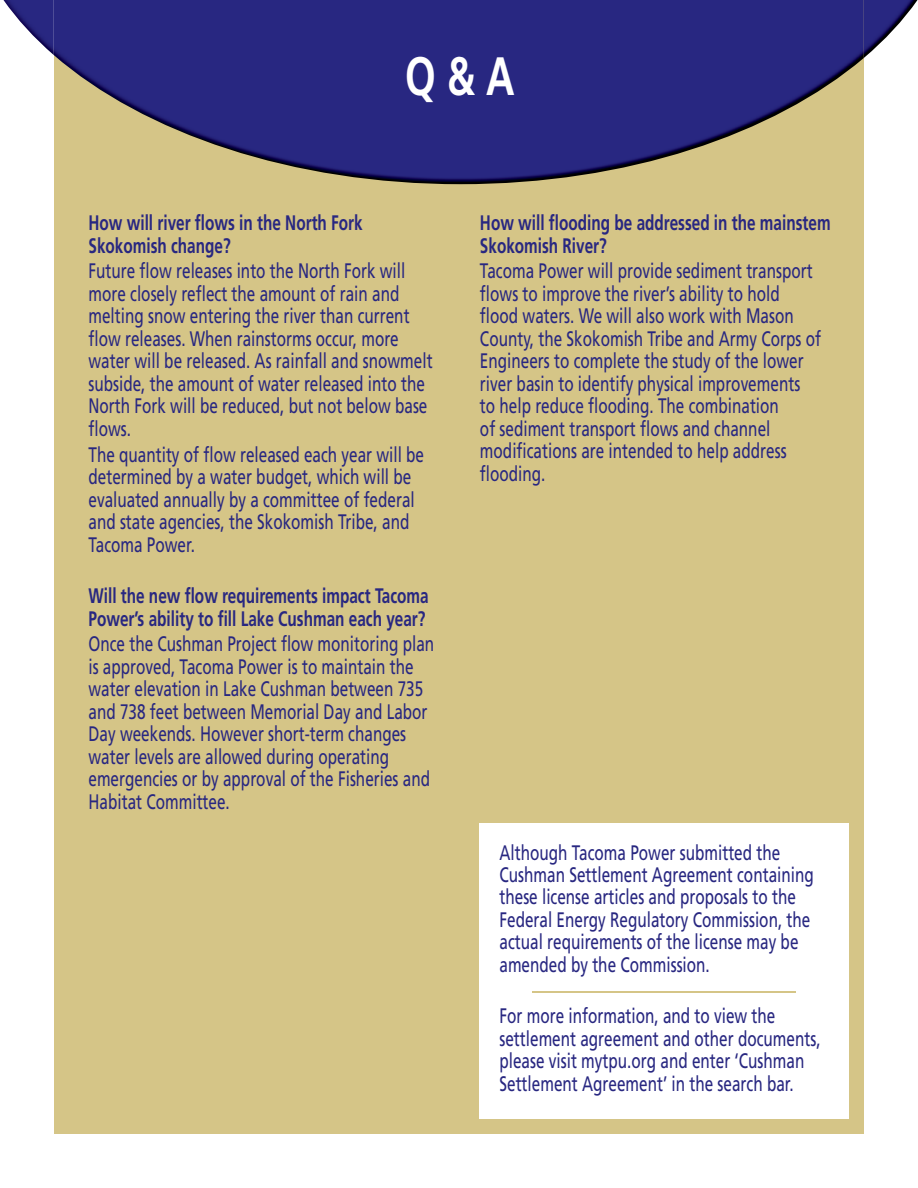
<style>
.page{position:relative;width:918px;height:1188px;background:#fff}
.page>*{position:absolute;margin:0;border:0;box-sizing:border-box;transform-origin:0 0}
.t1{font:700 54px "Frutiger LT";color:#fff;scale:.73 1}
.t2{font:21px/22.5px "Frutiger LT";color:#282781;scale:.73 1}
.t3{font:700 21px/22.5px "Frutiger LT";color:#282781;scale:.73 1}
</style>
<div class="page">
<div style="left:54px;top:0;width:810px;height:1134px;background:#d5c587"></div>
<div style="left:479px;top:824px;width:369px;height:295px;background:#fff"></div>
<hr style="left:532px;top:991px;width:263px;height:1px;background:#d5c587">
<img style="left:3px;top:0;width:915px;height:58px">
<img style="left:54px;top:0;width:810px;height:184px">
<h1 class="t1" style="left:405px;top:44px;width:152px">Q &amp; A</h1>
<p class="t3" style="left:88px;top:212px;width:377px">How will river flows in the North Fork<br>Skokomish change?</p>
<p class="t2" style="left:88px;top:260px;width:473px">Future flow releases into the North Fork will more closely reflect the amount of rain and melting snow entering the river than current flow releases. When rainstorms occur, more water will be released. As rainfall and snowmelt subside, the amount of water released into the North Fork will be reduced, but not below base flows.</p>
<p class="t2" style="left:88px;top:443px;width:461px">The quantity of flow released each year will be determined by a water budget, which will be evaluated annually by a committee of federal and state agencies, the Skokomish Tribe, and Tacoma Power.</p>
<p class="t3" style="left:88px;top:585px;width:468px">Will the new flow requirements impact Tacoma<br>Power’s ability to fill Lake Cushman each year?</p>
<p class="t2" style="left:88px;top:633px;width:475px">Once the Cushman Project flow monitoring plan is approved, Tacoma Power is to maintain the water elevation in Lake Cushman between 735 and 738 feet between Memorial Day and Labor Day weekends. However short-term changes water levels are allowed during operating emergencies or by approval of the Fisheries and Habitat Committee.</p>
<p class="t3" style="left:480px;top:212px;width:482px">How will flooding be addressed in the mainstem<br>Skokomish River?</p>
<p class="t2" style="left:480px;top:260px;width:469px">Tacoma Power will provide sediment transport flows to improve the river’s ability to hold flood waters. We will also work with Mason County, the Skokomish Tribe and Army Corps of Engineers to complete the study of the lower river basin to identify physical improvements<br>to help reduce flooding. The combination<br>of sediment transport flows and channel modifications are intended to help address flooding.</p>
<p class="t2" style="left:499px;top:841px;width:432px">Although Tacoma Power submitted the Cushman Settlement Agreement containing these license articles and proposals to the Federal Energy Regulatory Commission, the actual requirements of the license may be amended by the Commission.</p>
<p class="t2" style="left:499px;top:1005px;width:441px">For more information, and to view the settlement agreement and other documents, please visit mytpu.org and enter ‘Cushman Settlement Agreement’ in the search bar.</p>
</div>
